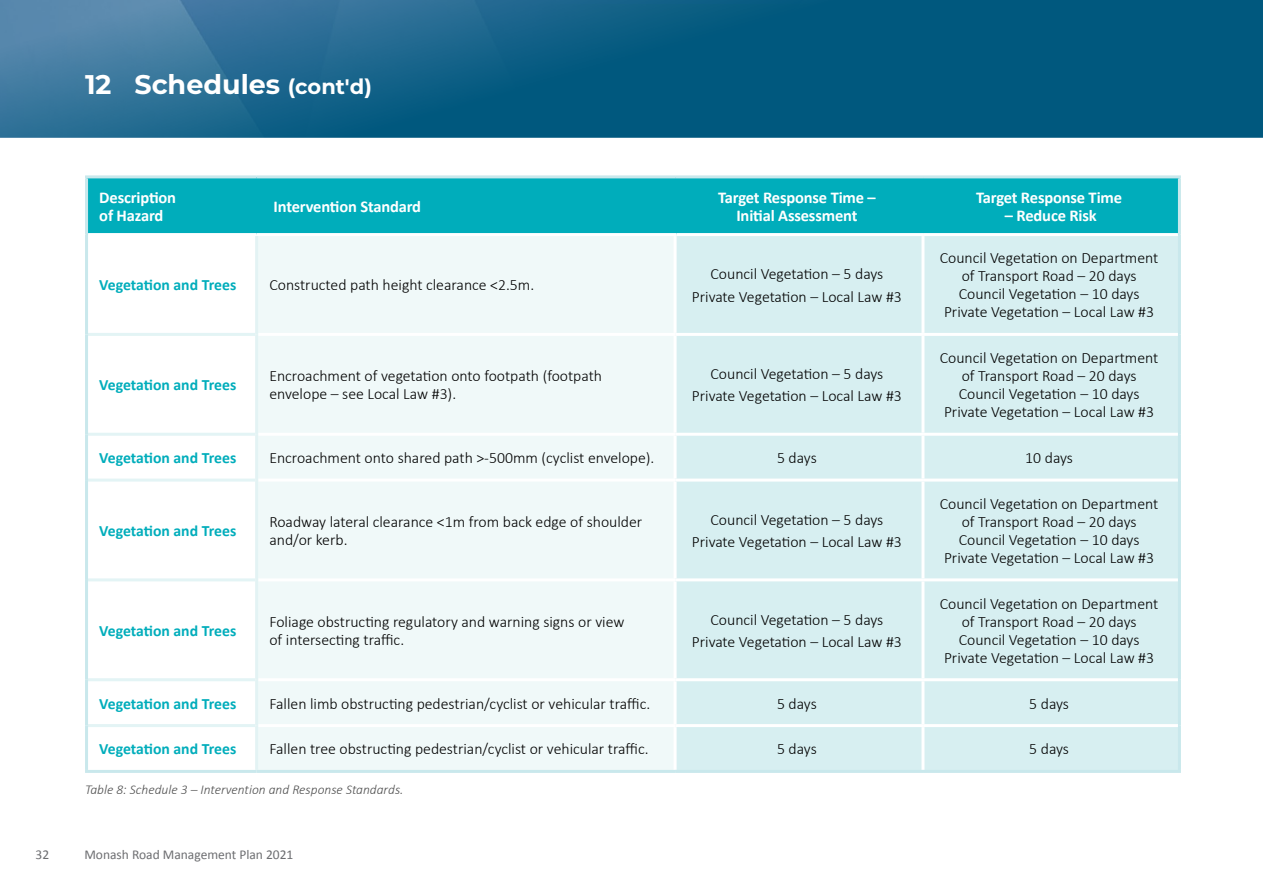
<style>
.page{position:relative;width:1263px;height:893px;background:#fff}
.page>*{position:absolute;margin:0;border:0;box-sizing:border-box;transform-origin:0 0}
.main_heading_numbers{font:700 27px "Montserrat";color:#fff}
.Table_text_Annual_Re{font:700 16.5px/17.2px "Calibri";letter-spacing:-.01em;color:#fff}
.bullets{font:300 15.75px/18px "Calibri";color:#000;text-align:center}
.bullets-2{font:700 15.75px "Calibri";letter-spacing:-.005em;color:#00adbb}
.figures_tables{font:italic 300 13.5px "Calibri";color:#4f4f4f}
.t1{font:13.5px "Calibri";color:#6d6e71}
.s1{font-size:21px}
</style>
<div class="page">
<hr style="left:1262px;top:0;width:1px;height:893px;background:#00587e">
<div style="left:0;top:0;width:1263px;height:138px;background:#00587e"></div>
<svg style="left:893px;top:137px;width:370px;height:148px"></svg>
<img style="left:0;top:0;width:738px;height:138px">
<div style="left:539px;top:4px;width:354px;height:134px;background:linear-gradient(to right,#075b81,#00577d)"></div>
<div style="left:88px;top:178px;width:1090px;height:55px;background:#00adbb"></div>
<div style="left:258px;top:236px;width:416px;height:534px;background:#f0f9f9"></div>
<div style="left:677px;top:236px;width:501px;height:534px;background:#d7eff1"></div>
<hr style="left:921px;top:236px;width:3px;height:97px;background:#fff">
<hr style="left:921px;top:336px;width:3px;height:97px;background:#fff">
<hr style="left:921px;top:436px;width:3px;height:43px;background:#fff">
<hr style="left:921px;top:482px;width:3px;height:96px;background:#fff">
<hr style="left:921px;top:581px;width:3px;height:97px;background:#fff">
<hr style="left:921px;top:681px;width:3px;height:43px;background:#fff">
<hr style="left:921px;top:727px;width:3px;height:43px;background:#fff">
<hr style="left:88px;top:333px;width:167px;height:3px;background:#e3f4f5">
<hr style="left:88px;top:433px;width:167px;height:3px;background:#e3f4f5">
<hr style="left:88px;top:479px;width:167px;height:3px;background:#e3f4f5">
<hr style="left:88px;top:578px;width:167px;height:3px;background:#e3f4f5">
<hr style="left:88px;top:678px;width:167px;height:3px;background:#e3f4f5">
<hr style="left:88px;top:724px;width:167px;height:3px;background:#e3f4f5">
<hr style="left:258px;top:333px;width:417px;height:3px;background:#fff">
<hr style="left:258px;top:433px;width:417px;height:3px;background:#fff">
<hr style="left:258px;top:479px;width:417px;height:3px;background:#fff">
<hr style="left:258px;top:578px;width:417px;height:3px;background:#fff">
<hr style="left:258px;top:678px;width:417px;height:3px;background:#fff">
<hr style="left:258px;top:724px;width:417px;height:3px;background:#fff">
<hr style="left:85px;top:175px;width:172px;height:3px;background:#c9e8ec">
<hr style="left:85px;top:178px;width:3px;height:57px;background:#c9e8ec">
<hr style="left:257px;top:175px;width:418px;height:3px;background:#c9e8ec">
<hr style="left:675px;top:175px;width:248px;height:3px;background:#c9e8ec">
<hr style="left:923px;top:175px;width:258px;height:3px;background:#c9e8ec">
<hr style="left:1178px;top:178px;width:3px;height:57px;background:#c9e8ec">
<hr style="left:85px;top:235px;width:3px;height:99px;background:#c9e8ec">
<hr style="left:1178px;top:235px;width:3px;height:99px;background:#c9e8ec">
<hr style="left:85px;top:334px;width:3px;height:100px;background:#c9e8ec">
<hr style="left:1178px;top:334px;width:3px;height:100px;background:#c9e8ec">
<hr style="left:85px;top:434px;width:3px;height:46px;background:#c9e8ec">
<hr style="left:1178px;top:434px;width:3px;height:46px;background:#c9e8ec">
<hr style="left:85px;top:480px;width:3px;height:100px;background:#c9e8ec">
<hr style="left:1178px;top:480px;width:3px;height:100px;background:#c9e8ec">
<hr style="left:85px;top:580px;width:3px;height:100px;background:#c9e8ec">
<hr style="left:1178px;top:580px;width:3px;height:100px;background:#c9e8ec">
<hr style="left:85px;top:680px;width:3px;height:46px;background:#c9e8ec">
<hr style="left:1178px;top:680px;width:3px;height:46px;background:#c9e8ec">
<hr style="left:85px;top:726px;width:3px;height:44px;background:#c9e8ec">
<hr style="left:1178px;top:726px;width:3px;height:44px;background:#c9e8ec">
<hr style="left:85px;top:770px;width:172px;height:3px;background:#c9e8ec">
<hr style="left:257px;top:770px;width:418px;height:3px;background:#c9e8ec">
<hr style="left:675px;top:770px;width:248px;height:3px;background:#c9e8ec">
<hr style="left:923px;top:770px;width:258px;height:3px;background:#c9e8ec">
<hr style="left:675px;top:333px;width:248px;height:3px;background:#fff">
<hr style="left:923px;top:333px;width:255px;height:3px;background:#fff">
<hr style="left:675px;top:433px;width:248px;height:3px;background:#fff">
<hr style="left:923px;top:433px;width:255px;height:3px;background:#fff">
<hr style="left:675px;top:479px;width:248px;height:3px;background:#fff">
<hr style="left:923px;top:479px;width:255px;height:3px;background:#fff">
<hr style="left:675px;top:578px;width:248px;height:3px;background:#fff">
<hr style="left:923px;top:578px;width:255px;height:3px;background:#fff">
<hr style="left:675px;top:678px;width:248px;height:3px;background:#fff">
<hr style="left:923px;top:678px;width:255px;height:3px;background:#fff">
<hr style="left:675px;top:724px;width:248px;height:3px;background:#fff">
<hr style="left:923px;top:724px;width:255px;height:3px;background:#fff">
<hr style="left:677px;top:233px;width:246px;height:3px;background:#fff">
<hr style="left:923px;top:233px;width:255px;height:3px;background:#fff">
<hr style="left:255px;top:236px;width:3px;height:98px;background:#e3f3f4">
<hr style="left:255px;top:334px;width:3px;height:100px;background:#e3f3f4">
<hr style="left:255px;top:434px;width:3px;height:46px;background:#e3f3f4">
<hr style="left:255px;top:480px;width:3px;height:100px;background:#e3f3f4">
<hr style="left:255px;top:580px;width:3px;height:100px;background:#e3f3f4">
<hr style="left:255px;top:680px;width:3px;height:46px;background:#e3f3f4">
<hr style="left:255px;top:726px;width:3px;height:44px;background:#e3f3f4">
<p class="main_heading_numbers" style="left:85px;top:65px;width:288px">12 Schedules <span class="s1">(cont'd)</span></p>
<p class="Table_text_Annual_Re" style="left:99px;top:189px;width:78px">Description of Hazard</p>
<p class="Table_text_Annual_Re" style="left:274px;top:198px;width:149px">Intervention Standard</p>
<p class="Table_text_Annual_Re" style="left:718px;top:189px;width:159px;text-align:center">Target Response Time –<br>Initial Assessment</p>
<p class="Table_text_Annual_Re" style="left:976px;top:189px;width:147px">Target Response Time</p>
<p class="Table_text_Annual_Re" style="left:1005px;top:206px;width:93px">– Reduce Risk</p>
<p class="bullets-2" style="left:99px;top:275px;width:138px">Vegetation and Trees</p>
<p class="bullets" style="left:269px;top:276px;width:266px">Constructed path height clearance &lt;2.5m.</p>
<p class="bullets" style="left:710px;top:265px;width:174px">Council Vegetation – 5 days</p>
<p class="bullets" style="left:692px;top:287px;width:212px">Private Vegetation – Local Law #3</p>
<p class="bullets-2" style="left:99px;top:375px;width:138px">Vegetation and Trees</p>
<p class="bullets" style="left:269px;top:367px;width:334px;text-align:left">Encroachment of vegetation onto footpath (footpath envelope – see Local Law #3).</p>
<p class="bullets" style="left:710px;top:365px;width:174px">Council Vegetation – 5 days</p>
<p class="bullets" style="left:692px;top:387px;width:212px">Private Vegetation – Local Law #3</p>
<p class="bullets" style="left:940px;top:249px;width:220px">Council Vegetation on Department of Transport Road – 20 days</p>
<p class="bullets" style="left:959px;top:285px;width:182px">Council Vegetation – 10 days</p>
<p class="bullets" style="left:944px;top:303px;width:212px">Private Vegetation – Local Law #3</p>
<p class="bullets" style="left:940px;top:349px;width:220px">Council Vegetation on Department of Transport Road – 20 days</p>
<p class="bullets" style="left:959px;top:385px;width:182px">Council Vegetation – 10 days</p>
<p class="bullets" style="left:944px;top:403px;width:212px">Private Vegetation – Local Law #3</p>
<p class="bullets-2" style="left:99px;top:448px;width:138px">Vegetation and Trees</p>
<p class="bullets" style="left:269px;top:449px;width:387px">Encroachment onto shared path &gt;-500mm (cyclist envelope).</p>
<p class="bullets" style="left:777px;top:449px;width:41px">5 days</p>
<p class="bullets" style="left:1025px;top:449px;width:49px">10 days</p>
<p class="bullets-2" style="left:99px;top:521px;width:138px">Vegetation and Trees</p>
<p class="bullets" style="left:269px;top:512px;width:374px;text-align:left">Roadway lateral clearance &lt;1m from back edge of shoulder and/or kerb.</p>
<p class="bullets" style="left:710px;top:510px;width:174px">Council Vegetation – 5 days</p>
<p class="bullets" style="left:692px;top:533px;width:212px">Private Vegetation – Local Law #3</p>
<p class="bullets-2" style="left:99px;top:620px;width:138px">Vegetation and Trees</p>
<p class="bullets" style="left:269px;top:612px;width:356px;text-align:left">Foliage obstructing regulatory and warning signs or view of intersecting traffic.</p>
<p class="bullets" style="left:710px;top:610px;width:174px">Council Vegetation – 5 days</p>
<p class="bullets" style="left:692px;top:632px;width:212px">Private Vegetation – Local Law #3</p>
<p class="bullets" style="left:940px;top:494px;width:220px">Council Vegetation on Department of Transport Road – 20 days</p>
<p class="bullets" style="left:959px;top:530px;width:182px">Council Vegetation – 10 days</p>
<p class="bullets" style="left:944px;top:548px;width:212px">Private Vegetation – Local Law #3</p>
<p class="bullets" style="left:940px;top:594px;width:220px">Council Vegetation on Department of Transport Road – 20 days</p>
<p class="bullets" style="left:959px;top:630px;width:182px">Council Vegetation – 10 days</p>
<p class="bullets" style="left:944px;top:648px;width:212px">Private Vegetation – Local Law #3</p>
<p class="bullets-2" style="left:99px;top:693px;width:138px">Vegetation and Trees</p>
<p class="bullets" style="left:269px;top:694px;width:382px">Fallen limb obstructing pedestrian/cyclist or vehicular traffic.</p>
<p class="bullets" style="left:777px;top:694px;width:41px">5 days</p>
<p class="bullets" style="left:1029px;top:694px;width:41px">5 days</p>
<p class="bullets-2" style="left:99px;top:739px;width:138px">Vegetation and Trees</p>
<p class="bullets" style="left:269px;top:740px;width:381px">Fallen tree obstructing pedestrian/cyclist or vehicular traffic.</p>
<p class="bullets" style="left:777px;top:740px;width:41px">5 days</p>
<p class="bullets" style="left:1029px;top:740px;width:41px">5 days</p>
<p class="figures_tables" style="left:85px;top:781px;width:320px">Table 8: Schedule 3 – Intervention and Response Standards.</p>
<p class="t1" style="left:36px;top:846px;width:15px">32</p>
<p class="t1" style="left:84px;top:846px;width:211px">Monash Road Management Plan 2021</p>
</div>
